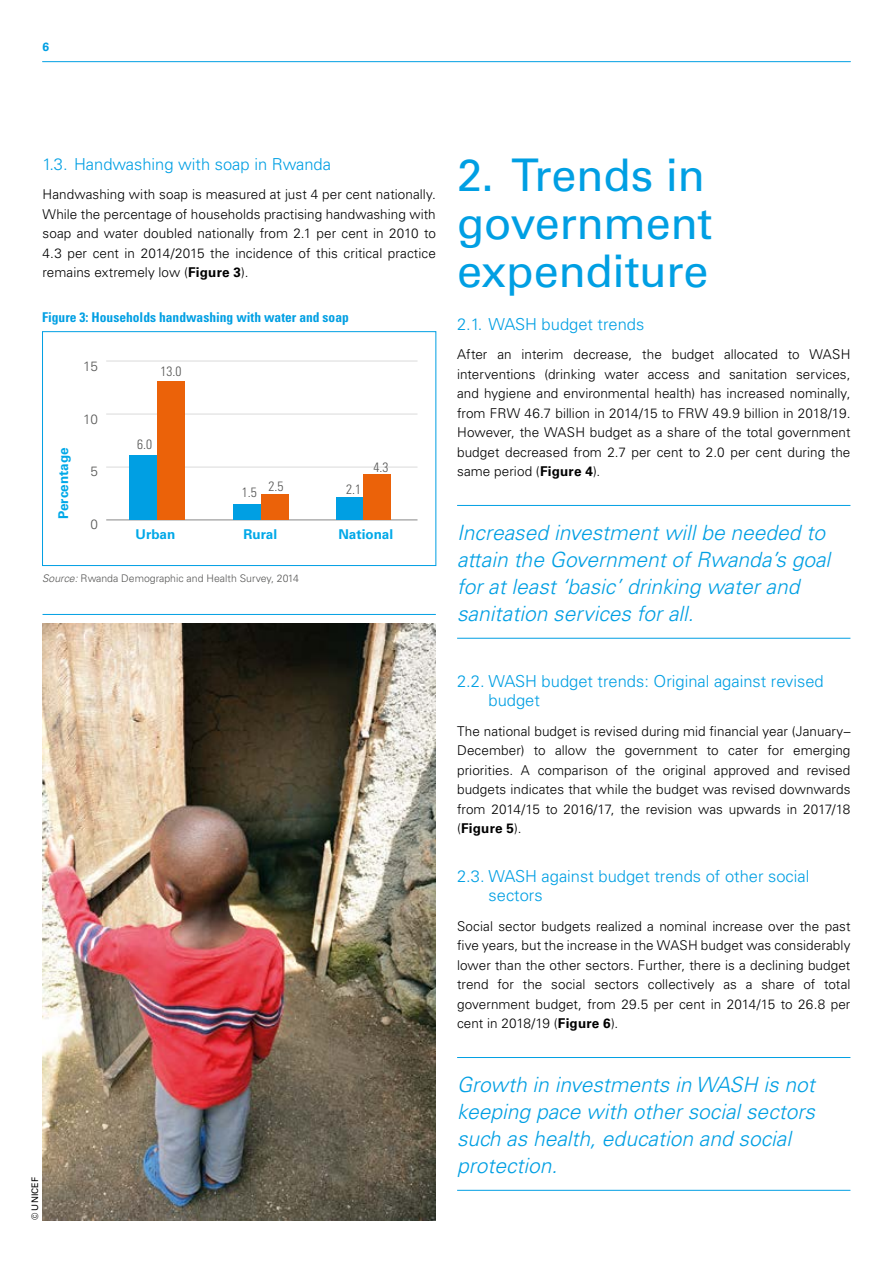
<style>
.page{position:relative;width:893px;height:1263px;background:#fff}
.page>*{position:absolute;margin:0;border:0;box-sizing:border-box;transform-origin:0 0}
.t1{font:45px/48px "Univers LT Std";letter-spacing:-.01em;color:#009fe3}
.t2{font:italic 300 21px/27px "Univers LT Std";color:#009fe3}
.t3{font:300 16.5px/19.5px "Univers LT Std";color:#009fe3}
.t4{font:300 13.5px/19.5px "Univers LT Std";letter-spacing:.005em;color:#000;text-align:justify}
.t5{font:700 condensed 13.5px "Univers LT Std";color:#009fe3}
.t6{font:700 13.5px "Univers LT Std";color:#00a8e8}
.t7{font:300 condensed 13.5px "Univers LT Std";color:#575756}
.t8{font:300 13.5px "Univers LT Std";color:#575756}
.t9{font:700 12px "Univers LT Std";color:#009fe3}
.t10{font:300 10.5px "Univers LT Std";color:#575756}
.t11{font:9px "Univers LT Std";letter-spacing:.01em;color:#000}
.s1{font-weight:700}
.s2{font-style:italic}
</style>
<div class="page">
<hr style="left:43px;top:61px;width:807px;height:1px;background:#009fe3">
<hr style="left:457px;top:505px;width:393px;height:1px;background:#009fe3">
<hr style="left:457px;top:638px;width:393px;height:1px;background:#009fe3">
<hr style="left:457px;top:1057px;width:393px;height:1px;background:#009fe3">
<hr style="left:457px;top:1190px;width:393px;height:1px;background:#009fe3">
<hr style="left:106px;top:467px;width:311px;height:1px;background:#dadada">
<hr style="left:106px;top:414px;width:311px;height:1px;background:#dadada">
<hr style="left:106px;top:361px;width:311px;height:1px;background:#dadada">
<hr style="left:106px;top:519px;width:311px;height:1px;background:#878787">
<div style="left:336px;top:497px;width:27px;height:22px;background:#009fe3"></div>
<div style="left:363px;top:473px;width:28px;height:46px;background:#eb6209"></div>
<div style="left:233px;top:504px;width:28px;height:16px;background:#009fe3"></div>
<div style="left:261px;top:495px;width:27px;height:25px;background:#eb6209"></div>
<div style="left:129px;top:455px;width:28px;height:65px;background:#009fe3"></div>
<div style="left:157px;top:382px;width:27px;height:138px;background:#eb6209"></div>
<div style="left:42px;top:331px;width:394px;height:235px;border:1px solid #009fe3"></div>
<hr style="left:43px;top:614px;width:393px;height:1px;background:#009fe3">
<img style="left:43px;top:623px;width:393px;height:597px">
<p class="t9" style="left:43px;top:40px;width:8px">6</p>
<p class="t3" style="left:43px;top:154px;width:290px">1.3. Handwashing with soap in Rwanda</p>
<p class="t4" style="left:43px;top:185px;width:395px">Handwashing with soap is measured at just 4 per cent nationally.<br>While the percentage of households practising handwashing with soap and water doubled nationally from 2.1 per cent in 2010 to 4.3 per cent in 2014/2015 the incidence of this critical practice remains extremely low (<span class="s1">Figure 3</span>).</p>
<p class="t5" style="left:42px;top:309px;width:308px">Figure 3: Households handwashing with water and soap</p>
<p class="t8" style="left:83px;top:358px;width:17px">15</p>
<p class="t6" style="left:55px;top:519px;width:74px;rotate:-90deg">Percentage</p>
<p class="t8" style="left:83px;top:411px;width:17px">10</p>
<p class="t8" style="left:91px;top:463px;width:9px">5</p>
<p class="t8" style="left:91px;top:516px;width:9px">0</p>
<p class="t7" style="left:161px;top:363px;width:22px">13.0</p>
<p class="t7" style="left:137px;top:436px;width:16px">6.0</p>
<p class="t7" style="left:268px;top:478px;width:16px">2.5</p>
<p class="t7" style="left:242px;top:484px;width:16px">1.5</p>
<p class="t7" style="left:346px;top:481px;width:16px">2.1</p>
<p class="t7" style="left:373px;top:459px;width:16px">4.3</p>
<p class="t6" style="left:136px;top:527px;width:41px">Urban</p>
<p class="t6" style="left:243px;top:527px;width:35px">Rural</p>
<p class="t6" style="left:338px;top:527px;width:56px">National</p>
<p class="t10" style="left:42px;top:572px;width:258px"><span class="s2">Source:</span> Rwanda Demographic and Health Survey, 2014</p>
<p class="t11" style="left:30px;top:1220px;width:45px;rotate:-90deg">© UNICEF</p>
<h1 class="t1" style="left:457px;top:151px;width:257px">2. Trends in government expenditure</h1>
<p class="t3" style="left:457px;top:314px;width:189px">2.1. WASH budget trends</p>
<p class="t4" style="left:457px;top:345px;width:395px">After an interim decrease, the budget allocated to WASH interventions (drinking water access and sanitation services, and hygiene and environmental health) has increased nominally, from FRW 46.7 billion in 2014/15 to FRW 49.9 billion in 2018/19.<br>However, the WASH budget as a share of the total government budget decreased from 2.7 per cent to 2.0 per cent during the same period (<span class="s1">Figure 4</span>).</p>
<h2 class="t2" style="left:457px;top:519px;width:375px">Increased investment will be needed to attain the Government of Rwanda’s goal for at least ‘basic’ drinking water and sanitation services for all.</h2>
<p class="t3" style="left:489px;top:671px;width:337px;text-indent:-31px">2.2. WASH budget trends: Original against revised budget</p>
<p class="t4" style="left:457px;top:721px;width:395px">The national budget is revised during mid financial year (January– December) to allow the government to cater for emerging priorities. A comparison of the original approved and revised budgets indicates that while the budget was revised downwards from 2014/15 to 2016/17, the revision was upwards in 2017/18 (<span class="s1">Figure 5</span>).</p>
<p class="t3" style="left:489px;top:866px;width:322px;text-indent:-31px">2.3. WASH against budget trends of other social sectors</p>
<p class="t4" style="left:457px;top:916px;width:395px">Social sector budgets realized a nominal increase over the past five years, but the increase in the WASH budget was considerably lower than the other sectors. Further, there is a declining budget trend for the social sectors collectively as a share of total government budget, from 29.5 per cent in 2014/15 to 26.8 per cent in 2018/19 (<span class="s1">Figure 6</span>).</p>
<h2 class="t2" style="left:457px;top:1071px;width:359px">Growth in investments in WASH is not keeping pace with other social sectors such as health, education and social protection.</h2>
</div>
